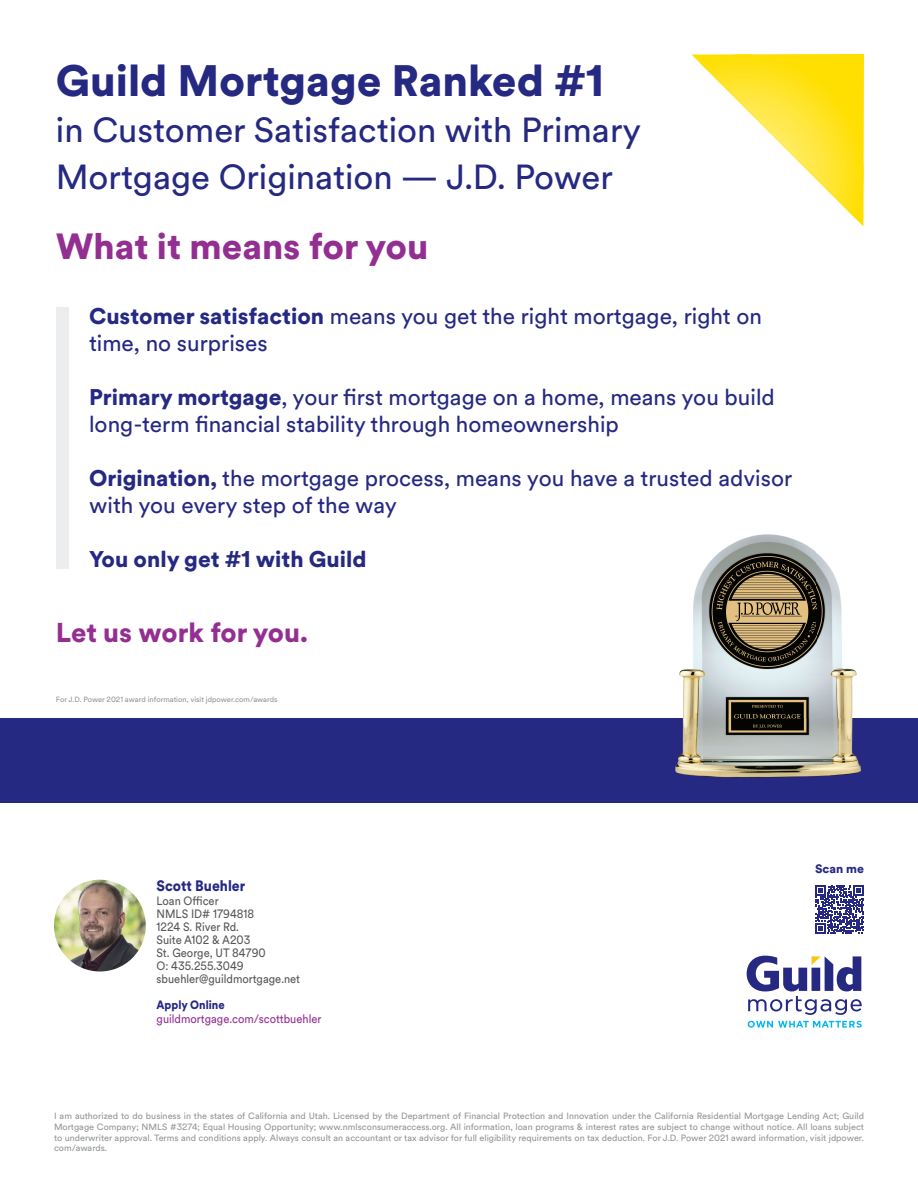
<style>
.page{position:relative;width:918px;height:1188px;background:#fff}
.page>*{position:absolute;margin:0;border:0;box-sizing:border-box;transform-origin:0 0}
.t1{font:900 43.5px "Guild Circular";color:#252982}
.t2{font:900 36px "Guild Circular";color:#942f92}
.t3{font:34.5px/46.5px "Guild Circular";color:#252982}
.t4{font:900 27px "Guild Circular";color:#942f92}
.t5{font:22.5px/27px "Guild Circular";color:#252982}
.t6{font:900 22.5px "Guild Circular";color:#252982}
.t7{font:900 15px "Guild Circular";color:#252982;scale:.92 1}
.t8{font:900 12.15px "Guild Circular";color:#252982}
.t9{font:12px/13px "Guild Circular";color:#57585a;scale:.92 1}
.t10{font:12px "Guild Circular";color:#942f92;scale:.92 1}
.t11{font:900 12px "Guild Circular";color:#252982;scale:.92 1}
.t12{font:9px/10.8px "Guild Circular";color:#939598;text-align:justify}
.t13{font:7.5px "Guild Circular";color:#939598}
.s1{font-weight:900}
</style>
<div class="page">
<div style="left:0;top:718px;width:918px;height:85px;background:#252982"></div>
<img style="left:675px;top:534px;width:186px;height:244px">
<svg style="left:692px;top:54px;width:172px;height:172px"></svg>
<div style="left:56px;top:307px;width:13px;height:262px;background:#ecedee"></div>
<svg style="left:815px;top:885px;width:49px;height:49px"></svg>
<img style="left:54px;top:880px;width:92px;height:92px;border-radius:46px">
<svg style="left:748px;top:1021px;width:114px;height:7px"></svg>
<svg style="left:747px;top:956px;width:115px;height:59px"></svg>
<h1 class="t1" style="left:56px;top:50px;width:549px">Guild Mortgage Ranked #1</h1>
<h3 class="t3" style="left:56px;top:106px;width:587px">in Customer Satisfaction with Primary<br>Mortgage Origination — J.D. Power</h3>
<h2 class="t2" style="left:56px;top:221px;width:374px">What it means for you</h2>
<h3 class="t5" style="left:89px;top:301px;width:674px"><span class="s1">Customer satisfaction</span> means you get the right mortgage, right on time, no surprises</h3>
<h3 class="t5" style="left:89px;top:382px;width:687px"><span class="s1">Primary mortgage</span>, your rst mortgage on a home, means you build long-term nancial stability through homeownership</h3>
<h3 class="t5" style="left:89px;top:463px;width:705px"><span class="s1">Origination,</span> the mortgage process, means you have a trusted advisor with you every step of the way</h3>
<h3 class="t6" style="left:89px;top:543px;width:279px">You only get #1 with Guild</h3>
<h3 class="t4" style="left:56px;top:613px;width:253px">Let us work for you.</h3>
<p class="t13" style="left:56px;top:695px;width:223px">For J.D. Power 2021 award information, visit jdpower.com/awards</p>
<h3 class="t7" style="left:157px;top:876px;width:98px">Scott Buehler</h3>
<h3 class="t9" style="left:157px;top:893px;width:158px">Loan Officer<br>NMLS ID# 1794818<br>1224 S. River Rd.<br>Suite A102 &amp; A203<br>St. George, UT 84790<br>O: 435.255.3049 sbuehler@guildmortgage.net</h3>
<h3 class="t11" style="left:157px;top:997px;width:76px">Apply Online</h3>
<h3 class="t10" style="left:157px;top:1010px;width:181px">guildmortgage.com/scottbuehler</h3>
<h3 class="t8" style="left:815px;top:860px;width:50px">Scan me</h3>
<p class="t12" style="left:54px;top:1110px;width:812px">I am authorized to do business in the states of California and Utah. Licensed by the Department of Financial Protection and Innovation under the California Residential Mortgage Lending Act; Guild Mortgage Company; NMLS #3274; Equal Housing Opportunity; www.nmlsconsumeraccess.org. All information, loan programs &amp; interest rates are subject to change without notice. All loans subject to underwriter approval. Terms and conditions apply. Always consult an accountant or tax advisor for full eligibility requirements on tax deduction. For J.D. Power 2021 award information, visit jdpower. com/awards.</p>
</div>
